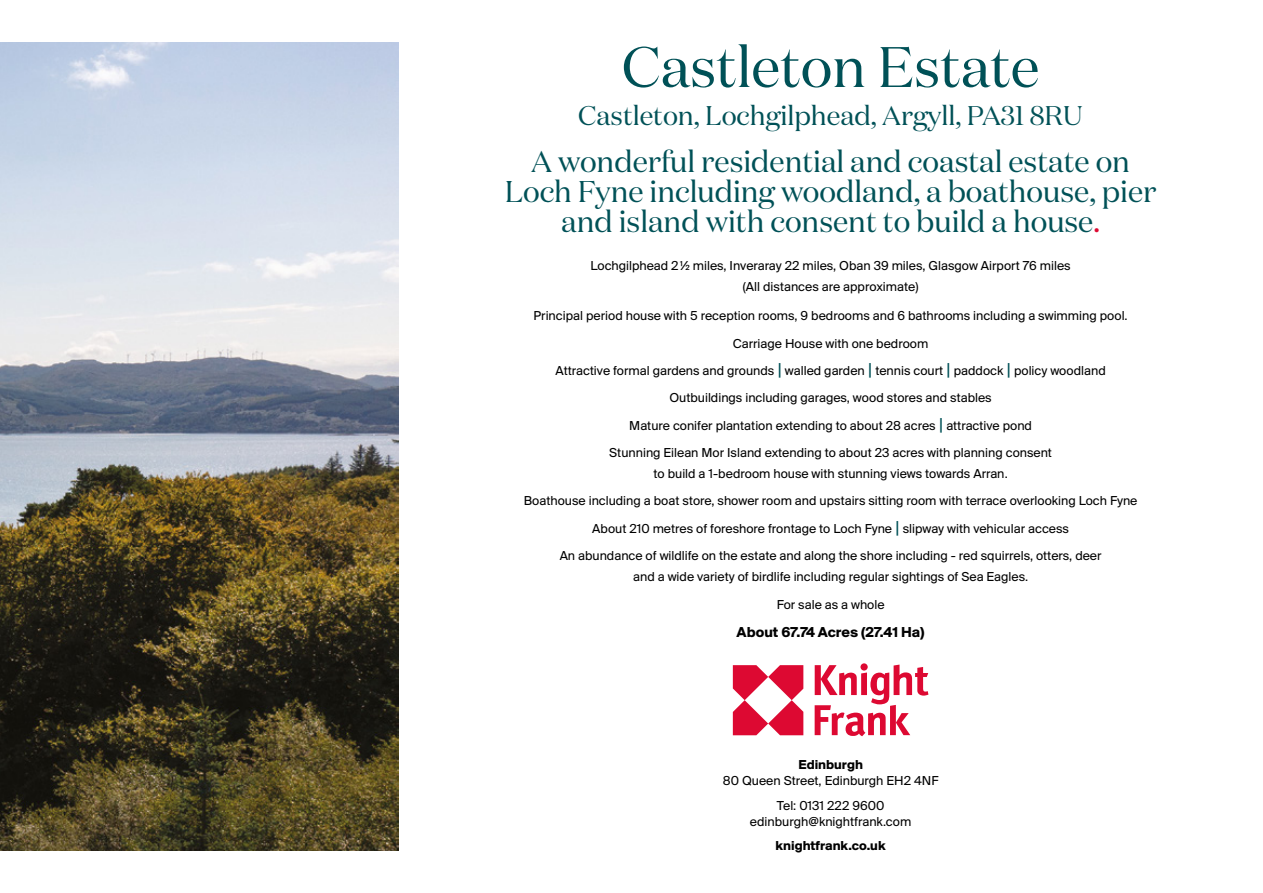
<style>
.page{position:relative;width:1263px;height:893px;background:#fff}
.page>*{position:absolute;margin:0;border:0;box-sizing:border-box;transform-origin:0 0}
.t1{font:57px "Domaine Disp";color:#005157}
.t2{font:30px/30px "Domaine Disp";color:#005157;text-align:center}
.t3{font:27px "Domaine Disp";color:#005157}
.t4{font:700 15px "Suisse BP Intl";color:#000}
.t5{font:13.5px/27.5px "Suisse BP Intl";color:#000;text-align:center}
.t6{font:700 13.5px "Suisse BP Intl";color:#000}
.s1{color:#dd0932}
.s2{font-size:19.5px;color:#005157}
</style>
<div class="page">
<img style="left:0;top:43px;width:398px;height:807px">
<svg style="left:733px;top:663px;width:195px;height:73px"></svg>
<h1 class="t1" style="left:622px;top:32px;width:419px">Castleton Estate</h1>
<h3 class="t3" style="left:578px;top:98px;width:506px">Castleton, Lochgilphead, Argyll, PA31 8RU</h3>
<h2 class="t2" style="left:505px;top:146px;width:653px">A wonderful residential and coastal estate on<br>Loch Fyne including woodland, a boathouse, pier and island with consent to build a house<span class="s1">.</span></h2>
<p class="t5" style="left:590px;top:254px;width:482px;line-height:21px">Lochgilphead 2½ miles, Inveraray 22 miles, Oban 39 miles, Glasgow Airport 76 miles (All distances are approximate)</p>
<p class="t5" style="left:534px;top:302px;width:596px">Principal period house with 5 reception rooms, 9 bedrooms and 6 bathrooms including a swimming pool.<br>Carriage House with one bedroom<br>Attractive formal gardens and grounds <span class="s2">|</span> walled garden <span class="s2">|</span> tennis court <span class="s2">|</span> paddock <span class="s2">|</span> policy woodland Outbuildings including garages, wood stores and stables<br>Mature conifer plantation extending to about 28 acres <span class="s2">|</span> attractive pond<br>Stunning Eilean Mor Island extending to about 23 acres with planning consent</p>
<p class="t5" style="left:524px;top:460px;width:615px">to build a 1-bedroom house with stunning views towards Arran.<br>Boathouse including a boat store, shower room and upstairs sitting room with terrace overlooking Loch Fyne About 210 metres of foreshore frontage to Loch Fyne <span class="s2">|</span> slipway with vehicular access<br>An abundance of wildlife on the estate and along the shore including - red squirrels, otters, deer</p>
<p class="t5" style="left:633px;top:563px;width:396px">and a wide variety of birdlife including regular sightings of Sea Eagles.<br>For sale as a whole</p>
<p class="t4" style="left:737px;top:623px;width:190px">About 67.74 Acres (27.41 Ha)</p>
<p class="t6" style="left:798px;top:756px;width:66px">Edinburgh</p>
<p class="t5" style="left:723px;top:768px;width:217px;line-height:24.8px">80 Queen Street, Edinburgh EH2 4NF<br>Tel: 0131 222 9600</p>
<p class="t5" style="left:750px;top:807px;width:163px">edinburgh@knightfrank.com</p>
<p class="t6" style="left:775px;top:838px;width:112px">knightfrank.co.uk</p>
</div>
